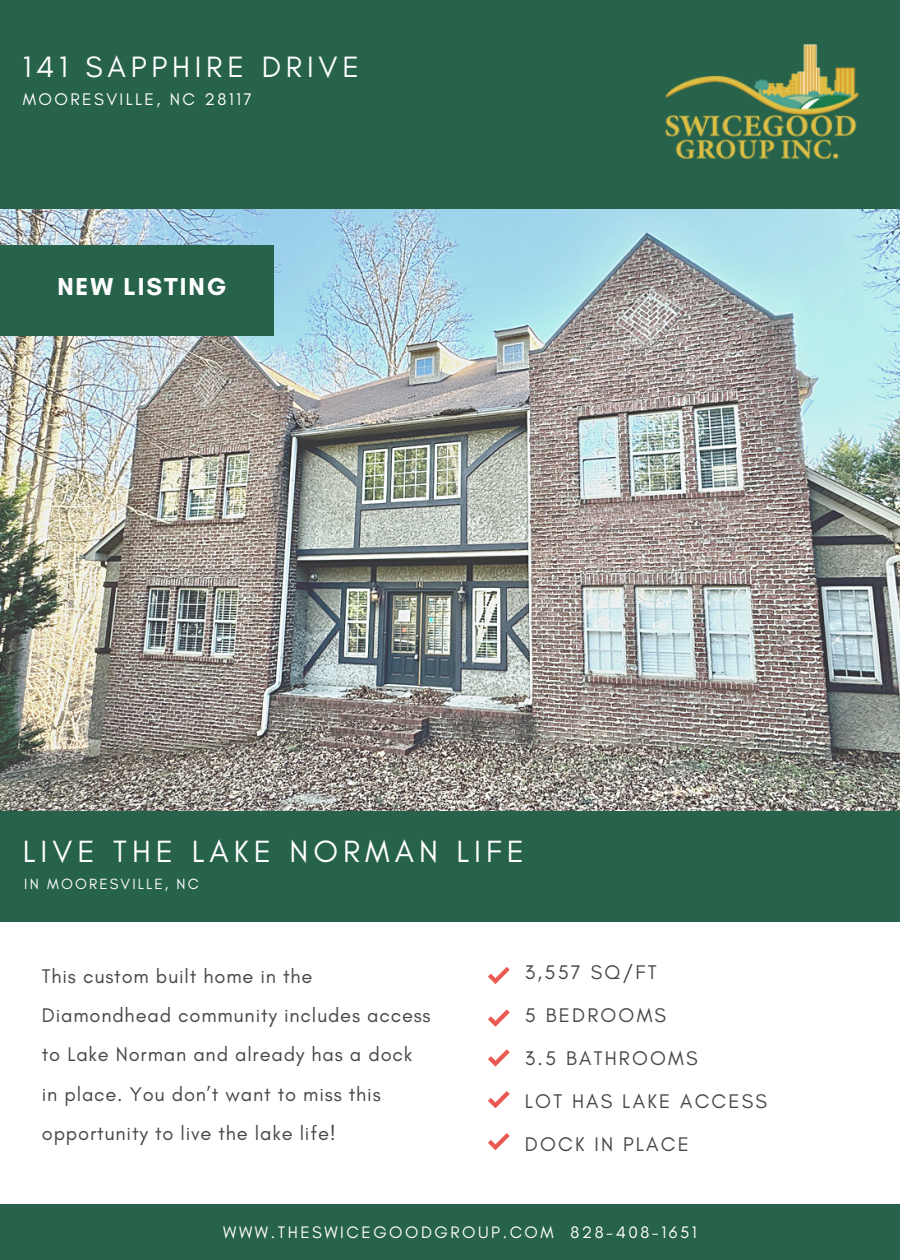
<style>
.page{position:relative;width:900px;height:1260px;background:#fff}
.page>*{position:absolute;margin:0;border:0;box-sizing:border-box;transform-origin:0 0}
.t1{font:31.25px "Glacial Indifference";letter-spacing:.16em;color:#fff}
.t2{font:30px "Glacial Indifference";letter-spacing:.16em;color:#fff}
.t3{font:700 25px "Glacial Indifference";letter-spacing:.08em;color:#fff}
.t4{font:20px/39.5px "Glacial Indifference";letter-spacing:.04em;color:#474747}
.t5{font:20px/43px "Glacial Indifference";letter-spacing:.11em;color:#474747}
.t6{font:17.25px "Glacial Indifference";letter-spacing:.14em;color:#fff}
.t7{font:17px "Glacial Indifference";letter-spacing:.15em;color:#fff}
.t8{font:15px "Glacial Indifference";letter-spacing:.14em;color:#fff}
</style>
<div class="page">
<img style="left:0;top:209px;width:900px;height:602px">
<svg style="left:488px;top:967px;width:22px;height:17px"></svg>
<svg style="left:488px;top:1009px;width:22px;height:17px"></svg>
<svg style="left:488px;top:1049px;width:22px;height:17px"></svg>
<svg style="left:488px;top:1091px;width:22px;height:17px"></svg>
<svg style="left:488px;top:1133px;width:22px;height:17px"></svg>
<div style="left:0;top:0;width:900px;height:209px;background:#27624b"></div>
<div style="left:0;top:1204px;width:900px;height:56px;background:#27624b"></div>
<div style="left:0;top:812px;width:900px;height:110px;background:#27624b"></div>
<div style="left:0;top:245px;width:274px;height:91px;background:#27624b"></div>
<img style="left:665px;top:44px;width:194px;height:116px">
<p class="t2" style="left:23px;top:49px;width:338px">141 SAPPHIRE DRIVE</p>
<h1 class="t6" style="left:23px;top:89px;width:231px">MOORESVILLE, NC 28117</h1>
<p class="t3" style="left:57px;top:272px;width:171px">NEW LISTING</p>
<h4 class="t1" style="left:23px;top:832px;width:503px">LIVE THE LAKE NORMAN LIFE</h4>
<p class="t8" style="left:24px;top:875px;width:176px">IN MOORESVILLE, NC</p>
<h1 class="t4" style="left:42px;top:956px;width:390px">This custom built home in the Diamondhead community includes access to Lake Norman and already has a dock in place. You don’t want to miss this opportunity to live the lake life!</h1>
<h2 class="t5" style="left:525px;top:950px;width:244px">3,557 SQ/FT<br>5 BEDROOMS<br>3.5 BATHROOMS<br>LOT HAS LAKE ACCESS<br>DOCK IN PLACE</h2>
<p class="t7" style="left:223px;top:1222px;width:475px">WWW.THESWICEGOODGROUP.COM 828-408-1651</p>
</div>
